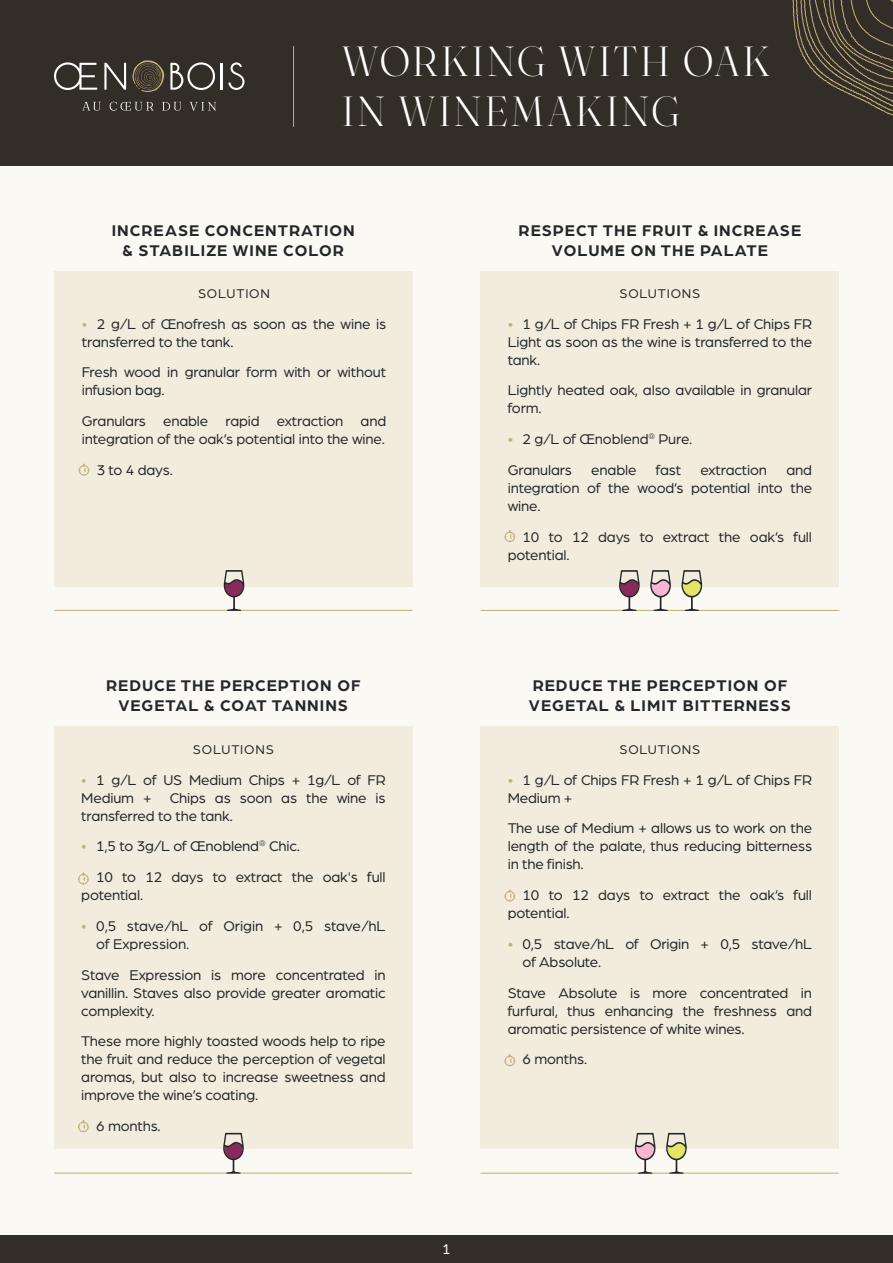
<style>
.page{position:relative;width:893px;height:1263px;background:#fbf9f4}
.page>*{position:absolute;margin:0;border:0;box-sizing:border-box;transform-origin:0 0}
.t1{font:300 42px/50.4px "Fraunces 120 pt";letter-spacing:.075em;color:#fff}
.t2{font:700 16.5px/19.8px "Arboria";letter-spacing:.06em;color:#232728;text-align:center}
.t3{font:15px/18px "Arboria";letter-spacing:-.01em;color:#232728}
.t4{font:15px "Arboria";color:#fff}
.t5{font:13.5px "Arboria";letter-spacing:.06em;color:#232728}
.s1{color:#c4b17c}
</style>
<div class="page">
<div style="left:54px;top:726px;width:359px;height:422px;background:#f2ecde"></div>
<div style="left:0;top:0;width:893px;height:166px;background:#332d28"></div>
<div style="left:0;top:1236px;width:893px;height:27px;background:#332d28"></div>
<div style="left:54px;top:271px;width:359px;height:315px;background:#f2ecde"></div>
<div style="left:481px;top:271px;width:358px;height:315px;background:#f2ecde"></div>
<div style="left:481px;top:726px;width:358px;height:422px;background:#f2ecde"></div>
<svg style="left:793px;top:0;width:100px;height:116px"></svg>
<svg style="left:82px;top:102px;width:19px;height:9px"></svg>
<svg style="left:110px;top:102px;width:44px;height:9px"></svg>
<svg style="left:162px;top:102px;width:19px;height:9px"></svg>
<svg style="left:190px;top:102px;width:26px;height:8px"></svg>
<svg style="left:54px;top:62px;width:43px;height:28px"></svg>
<svg style="left:104px;top:63px;width:22px;height:27px"></svg>
<svg style="left:170px;top:62px;width:45px;height:28px"></svg>
<hr style="left:221px;top:63px;width:2px;height:27px;background:#fff">
<svg style="left:228px;top:62px;width:16px;height:28px"></svg>
<svg style="left:132px;top:60px;width:32px;height:32px"></svg>
<hr style="left:293px;top:46px;width:1px;height:81px;background:#c5b07c">
<div style="left:79px;top:465px;width:10px;height:11px;border:1px solid #c4b17c;border-radius:50%"></div>
<svg style="left:79px;top:463px;width:10px;height:12px"></svg>
<div style="left:78px;top:874px;width:11px;height:10px;border:1px solid #c4b17c;border-radius:50%"></div>
<svg style="left:79px;top:872px;width:9px;height:12px"></svg>
<div style="left:78px;top:1121px;width:11px;height:11px;border:1px solid #c4b17c;border-radius:50%"></div>
<svg style="left:79px;top:1120px;width:9px;height:12px"></svg>
<div style="left:504px;top:532px;width:11px;height:10px;border:1px solid #c4b17c;border-radius:50%"></div>
<svg style="left:505px;top:530px;width:10px;height:12px"></svg>
<div style="left:504px;top:891px;width:11px;height:10px;border:1px solid #c4b17c;border-radius:50%"></div>
<svg style="left:505px;top:889px;width:10px;height:12px"></svg>
<div style="left:504px;top:1056px;width:11px;height:10px;border:1px solid #c4b17c;border-radius:50%"></div>
<svg style="left:505px;top:1054px;width:10px;height:12px"></svg>
<hr style="left:54px;top:610px;width:359px;height:1px;background:#c5b07c">
<hr style="left:54px;top:1172px;width:358px;height:1px;background:#c5b07c">
<hr style="left:481px;top:610px;width:358px;height:1px;background:#c5b07c">
<hr style="left:480px;top:1172px;width:359px;height:2px;background:#c5b07c">
<svg style="left:619px;top:570px;width:21px;height:41px"></svg>
<svg style="left:650px;top:570px;width:21px;height:41px"></svg>
<svg style="left:681px;top:570px;width:21px;height:41px"></svg>
<svg style="left:224px;top:570px;width:21px;height:41px"></svg>
<svg style="left:223px;top:1133px;width:21px;height:40px"></svg>
<svg style="left:635px;top:1133px;width:21px;height:41px"></svg>
<svg style="left:666px;top:1133px;width:21px;height:41px"></svg>
<p class="t1" style="left:342px;top:33px;width:429px">WORKING WITH OAK<br>IN WINEMAKING</p>
<p class="t2" style="left:112px;top:219px;width:244px">INCREASE CONCENTRATION &amp; STABILIZE WINE COLOR</p>
<p class="t5" style="left:198px;top:285px;width:73px">SOLUTION</p>
<p class="t3" style="left:82px;top:314px;width:306px"><span class="s1">•</span> 2 g/L of Œnofresh as soon as the wine is transferred to the tank.</p>
<p class="t3" style="left:82px;top:363px;width:306px">Fresh wood in granular form with or without infusion bag.</p>
<p class="t3" style="left:82px;top:411px;width:306px">Granulars enable rapid extraction and integration of the oak’s potential into the wine.</p>
<p class="t3" style="left:97px;top:460px;width:78px">3 to 4 days.</p>
<p class="t2" style="left:106px;top:674px;width:256px">REDUCE THE PERCEPTION OF<br>VEGETAL &amp; COAT TANNINS</p>
<p class="t5" style="left:193px;top:741px;width:82px">SOLUTIONS</p>
<p class="t3" style="left:81px;top:770px;width:306px;text-align:justify"><span class="s1">•</span> 1 g/L of US Medium Chips + 1g/L of FR Medium + Chips as soon as the wine is transferred to the tank.</p>
<p class="t3" style="left:81px;top:837px;width:220px"><span class="s1">•</span> 1,5 to 3g/L of Œnoblend<sup>®</sup> Chic.</p>
<p class="t3" style="left:81px;top:867px;width:306px;text-indent:15px">10 to 12 days to extract the oak's full potential.</p>
<p class="t3" style="left:96px;top:916px;width:291px;text-indent:-15px"><span class="s1">•</span> 0,5 stave/hL of Origin + 0,5 stave/hL of Expression.</p>
<p class="t3" style="left:81px;top:965px;width:306px;text-align:justify">Stave Expression is more concentrated in vanillin. Staves also provide greater aromatic complexity.</p>
<p class="t3" style="left:81px;top:1032px;width:306px;text-align:justify">These more highly toasted woods help to ripe the fruit and reduce the perception of vegetal aromas, but also to increase sweetness and improve the wine’s coating.</p>
<p class="t3" style="left:96px;top:1116px;width:66px">6 months.</p>
<p class="t4" style="left:442px;top:1239px;width:10px">1</p>
<p class="t2" style="left:519px;top:219px;width:284px">RESPECT THE FRUIT &amp; INCREASE<br>VOLUME ON THE PALATE</p>
<p class="t5" style="left:619px;top:285px;width:82px">SOLUTIONS</p>
<p class="t3" style="left:508px;top:314px;width:306px;text-align:justify"><span class="s1">•</span> 1 g/L of Chips FR Fresh + 1 g/L of Chips FR Light as soon as the wine is transferred to the tank.</p>
<p class="t3" style="left:508px;top:381px;width:306px">Lightly heated oak, also available in granular form.</p>
<p class="t3" style="left:508px;top:429px;width:186px"><span class="s1">•</span> 2 g/L of Œnoblend<sup>®</sup> Pure.</p>
<p class="t3" style="left:508px;top:460px;width:66px">Granulars</p>
<p class="t3" style="left:591px;top:460px;width:47px">enable</p>
<p class="t3" style="left:656px;top:460px;width:27px">fast</p>
<p class="t3" style="left:700px;top:460px;width:68px">extraction</p>
<p class="t3" style="left:508px;top:460px;width:306px;text-align:justify;text-indent:279px">and integration of the wood’s potential into the wine.</p>
<p class="t3" style="left:508px;top:527px;width:306px;text-indent:15px">10 to 12 days to extract the oak’s full potential.</p>
<p class="t2" style="left:529px;top:674px;width:263px;text-align:left">REDUCE THE PERCEPTION OF<br>VEGETAL &amp; LIMIT BITTERNESS</p>
<p class="t5" style="left:619px;top:741px;width:82px">SOLUTIONS</p>
<p class="t3" style="left:508px;top:770px;width:306px"><span class="s1">•</span> 1 g/L of Chips FR Fresh + 1 g/L of Chips FR<br>Medium +</p>
<p class="t3" style="left:508px;top:819px;width:306px;text-align:justify">The use of Medium + allows us to work on the length of the palate, thus reducing bitterness in the finish.</p>
<p class="t3" style="left:508px;top:885px;width:306px;text-indent:15px">10 to 12 days to extract the oak’s full potential.</p>
<p class="t3" style="left:523px;top:934px;width:291px;text-indent:-15px"><span class="s1">•</span> 0,5 stave/hL of Origin + 0,5 stave/hL of Absolute.</p>
<p class="t3" style="left:508px;top:983px;width:306px;text-align:justify">Stave Absolute is more concentrated in furfural, thus enhancing the freshness and aromatic persistence of white wines.</p>
<p class="t3" style="left:523px;top:1050px;width:66px">6 months.</p>
</div>
